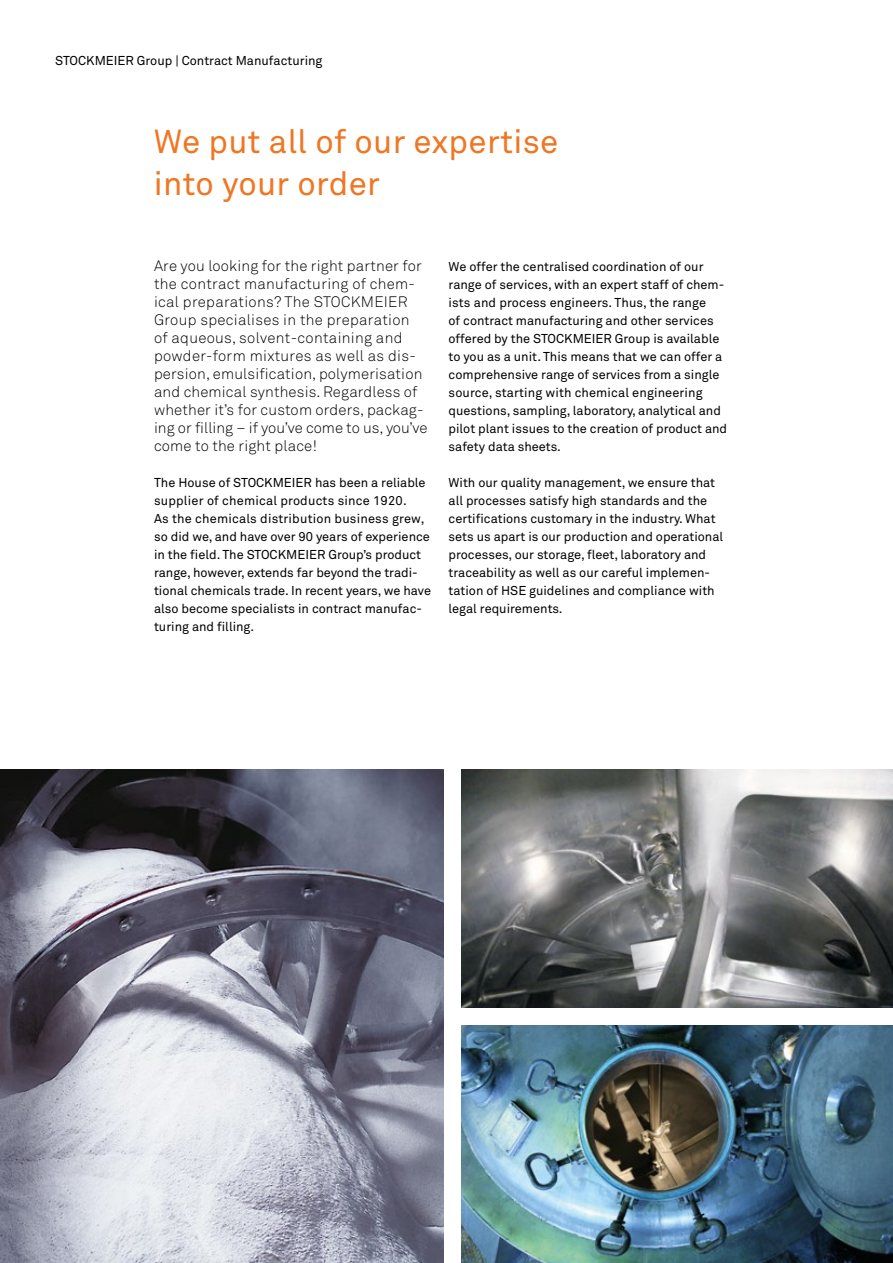
<style>
.page{position:relative;width:893px;height:1263px;background:#fff}
.page>*{position:absolute;margin:0;border:0;box-sizing:border-box;transform-origin:0 0}
.t1{font:33px/42px "Akkurat Std";letter-spacing:.01em;color:#ef7622}
.t2{font:300 15px/18px "Akkurat Std";letter-spacing:.01em;color:#000}
.t3{font:12.75px/18px "Akkurat Std";color:#000}
</style>
<div class="page">
<img style="left:0;top:770px;width:444px;height:493px">
<img style="left:462px;top:770px;width:431px;height:237px">
<img style="left:462px;top:1025px;width:431px;height:238px">
<p class="t3" style="left:55px;top:52px;width:269px">STOCKMEIER Group | Contract Manufacturing</p>
<h1 class="t1" style="left:154px;top:121px;width:406px">We put all of our expertise into your order</h1>
<p class="t2" style="left:154px;top:257px;width:275px">Are you looking for the right partner for the contract manufacturing of chem&shy;ical preparations? The STOCKMEIER Group specialises in the preparation<br>of aqueous, solvent-containing and powder-form mixtures as well as dis&shy;persion, emulsification, polymerisation and chemical synthesis. Regardless of whether it’s for custom orders, packag&shy;ing or filling – if you’ve come to us, you’ve come to the right place!</p>
<p class="t3" style="left:154px;top:474px;width:279px">The House of STOCKMEIER has been a reliable supplier of chemical products since 1920.<br>As the chemicals distribution business grew, so did we, and have over 90 years of experience in the field. The STOCKMEIER Group’s product range, however, extends far beyond the tradi&shy;tional chemicals trade. In recent years, we have also become specialists in contract manufac&shy;turing and filling.</p>
<p class="t3" style="left:449px;top:258px;width:280px">We offer the centralised coordination of our range of services, with an expert staff of chem&shy;ists and process engineers. Thus, the range<br>of contract manufacturing and other services offered by the STOCKMEIER Group is available to you as a unit. This means that we can offer a comprehensive range of services from a single source, starting with chemical engineering questions, sampling, laboratory, analytical and pilot plant issues to the creation of product and safety data sheets.</p>
<p class="t3" style="left:449px;top:474px;width:276px">With our quality management, we ensure that all processes satisfy high standards and the certifications customary in the industry. What sets us apart is our production and operational processes, our storage, fleet, laboratory and traceability as well as our careful implemen&shy;tation of HSE guidelines and compliance with legal requirements.</p>
</div>
